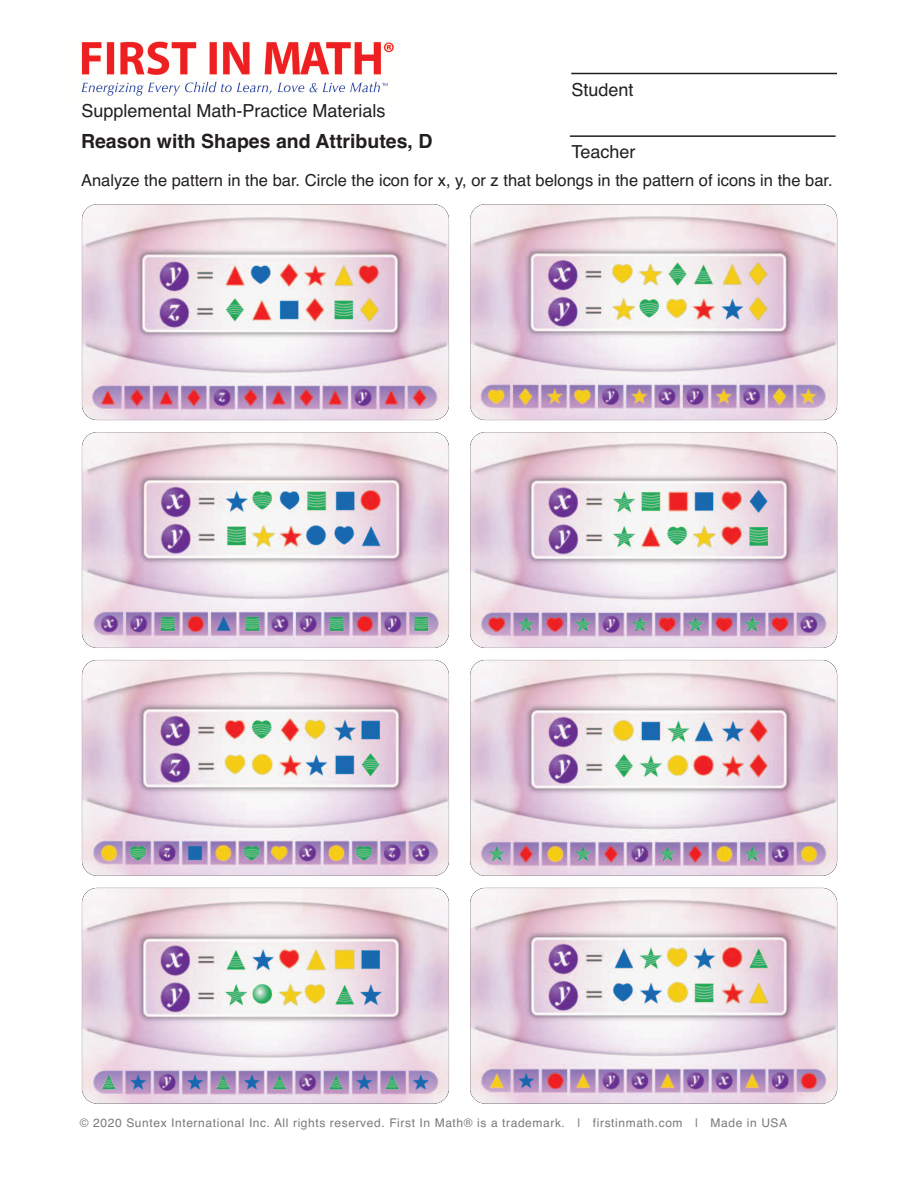
<style>
.page{position:relative;width:918px;height:1188px;background:#fff}
.page>*{position:absolute;margin:0;border:0;box-sizing:border-box;transform-origin:0 0}
.t1{font:700 19.5px "Helvetica";color:#231f20}
.t2{font:18px "Helvetica";color:#231f20}
.t3{font:16.5px "Helvetica";color:#231f20}
.t4{font:12px "Helvetica";letter-spacing:.05em;color:#787a7d}
</style>
<div class="page">
<img style="left:82px;top:205px;width:367px;height:215px">
<img style="left:82px;top:432px;width:367px;height:216px">
<img style="left:82px;top:660px;width:367px;height:216px">
<img style="left:82px;top:888px;width:367px;height:215px">
<img style="left:470px;top:205px;width:367px;height:215px">
<img style="left:470px;top:432px;width:367px;height:216px">
<img style="left:470px;top:660px;width:367px;height:216px">
<img style="left:470px;top:888px;width:367px;height:215px">
<hr style="left:571px;top:73px;width:266px;height:1px;background:#231f20">
<hr style="left:570px;top:135px;width:266px;height:2px;background:#231f20">
<img style="left:81px;top:42px;width:313px;height:54px">
<p class="t2" style="left:81px;top:104px;width:306px">Supplemental Math-Practice Materials</p>
<p class="t1" style="left:81px;top:134px;width:353px">Reason with Shapes and Attributes, D</p>
<p class="t2" style="left:571px;top:83px;width:64px">Student</p>
<p class="t2" style="left:571px;top:145px;width:66px">Teacher</p>
<p class="t3" style="left:81px;top:175px;width:753px">Analyze the pattern in the bar. Circle the icon for x, y, or z that belongs in the pattern of icons in the bar.</p>
<p class="t4" style="left:80px;top:1119px;width:709px">© 2020 Suntex International Inc. All rights reserved. First In Math® is a trademark. | firstinmath.com | Made in USA</p>
</div>
